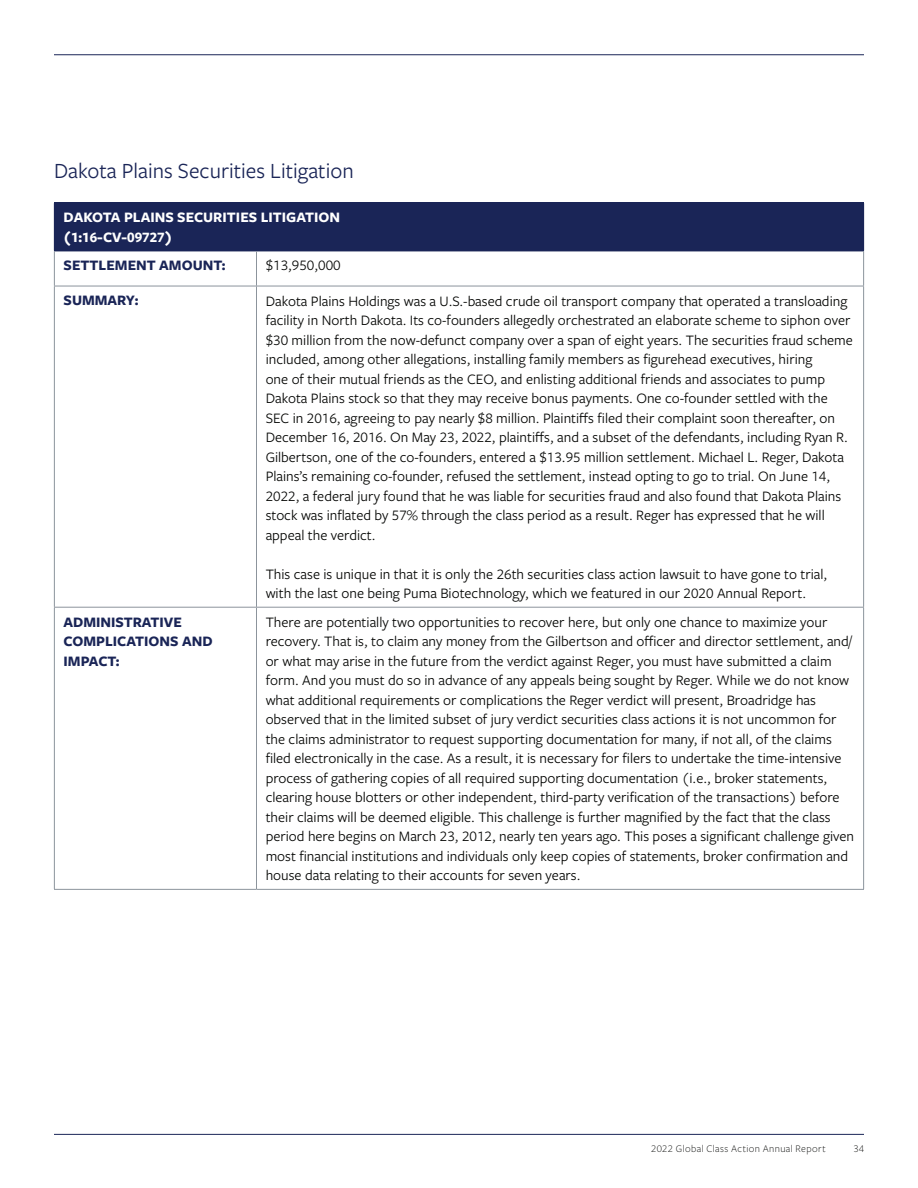
<style>
.page{position:relative;width:918px;height:1188px;background:#fff}
.page>*{position:absolute;margin:0;border:0;box-sizing:border-box;transform-origin:0 0}
.t1{font:22.5px "Freight Sans Pro";color:#1a2557}
.t2{font:15px/19.5px "Freight Sans Pro";color:#040503}
.t3{font:700 15px/19.5px "Freight Sans Pro";color:#1a2557}
.t4{font:700 15px/19.5px "Freight Sans Pro";color:#fff}
.t5{font:300 10.5px "Freight Sans Pro";letter-spacing:.04em;color:#040503}
</style>
<div class="page">
<hr style="left:54px;top:1134px;width:810px;height:1px;background:#1a2557">
<hr style="left:54px;top:54px;width:810px;height:1px;background:#1a2557">
<div style="left:54px;top:203px;width:810px;height:48px;background:#1a2557"></div>
<hr style="left:54px;top:202px;width:202px;height:1px;background:#1a2557">
<hr style="left:256px;top:202px;width:608px;height:1px;background:#1a2557">
<hr style="left:54px;top:251px;width:202px;height:1px;background:#1a2557">
<hr style="left:256px;top:251px;width:608px;height:1px;background:#1a2557">
<hr style="left:54px;top:251px;width:1px;height:35px;background:#8c949c">
<hr style="left:256px;top:251px;width:1px;height:35px;background:#8c949c">
<hr style="left:863px;top:251px;width:1px;height:35px;background:#8c949c">
<hr style="left:54px;top:286px;width:1px;height:321px;background:#8c949c">
<hr style="left:54px;top:608px;width:1px;height:281px;background:#8c949c">
<hr style="left:54px;top:286px;width:202px;height:1px;background:#8c949c">
<hr style="left:54px;top:607px;width:202px;height:1px;background:#8c949c">
<hr style="left:54px;top:889px;width:202px;height:1px;background:#8c949c">
<hr style="left:256px;top:286px;width:1px;height:321px;background:#8c949c">
<hr style="left:256px;top:608px;width:1px;height:281px;background:#8c949c">
<hr style="left:256px;top:286px;width:608px;height:1px;background:#8c949c">
<hr style="left:863px;top:286px;width:1px;height:321px;background:#8c949c">
<hr style="left:863px;top:608px;width:1px;height:281px;background:#8c949c">
<hr style="left:256px;top:607px;width:608px;height:1px;background:#8c949c">
<hr style="left:256px;top:889px;width:608px;height:1px;background:#8c949c">
<h1 class="t1" style="left:54px;top:156px;width:301px">Dakota Plains Securities Litigation</h1>
<p class="t4" style="left:64px;top:207px;width:278px">DAKOTA PLAINS SECURITIES LITIGATION (1:16-CV-09727)</p>
<p class="t3" style="left:64px;top:255px;width:164px">SETTLEMENT AMOUNT:</p>
<p class="t2" style="left:266px;top:255px;width:76px">$13,950,000</p>
<p class="t3" style="left:64px;top:290px;width:77px">SUMMARY:</p>
<p class="t2" style="left:266px;top:290px;width:589px">Dakota Plains Holdings was a U.S.-based crude oil transport company that operated a transloading facility in North Dakota. Its co-founders allegedly orchestrated an elaborate scheme to siphon over $30 million from the now-defunct company over a span of eight years. The securities fraud scheme included, among other allegations, installing family members as figurehead executives, hiring<br>one of their mutual friends as the CEO, and enlisting additional friends and associates to pump Dakota Plains stock so that they may receive bonus payments. One co-founder settled with the SEC in 2016, agreeing to pay nearly $8 million. Plaintiffs filed their complaint soon thereafter, on December 16, 2016. On May 23, 2022, plaintiffs, and a subset of the defendants, including Ryan R.<br>Gilbertson, one of the co-founders, entered a $13.95 million settlement. Michael L. Reger, Dakota Plains’s remaining co-founder, refused the settlement, instead opting to go to trial. On June 14, 2022, a federal jury found that he was liable for securities fraud and also found that Dakota Plains stock was inflated by 57% through the class period as a result. Reger has expressed that he will appeal the verdict.</p>
<p class="t2" style="left:266px;top:563px;width:563px">This case is unique in that it is only the 26th securities class action lawsuit to have gone to trial, with the last one being Puma Biotechnology, which we featured in our 2020 Annual Report.</p>
<p class="t3" style="left:64px;top:611px;width:151px">ADMINISTRATIVE<br>COMPLICATIONS AND<br>IMPACT:</p>
<p class="t2" style="left:266px;top:611px;width:590px">There are potentially two opportunities to recover here, but only one chance to maximize your recovery. That is, to claim any money from the Gilbertson and officer and director settlement, and/ or what may arise in the future from the verdict against Reger, you must have submitted a claim form. And you must do so in advance of any appeals being sought by Reger. While we do not know what additional requirements or complications the Reger verdict will present, Broadridge has observed that in the limited subset of jury verdict securities class actions it is not uncommon for the claims administrator to request supporting documentation for many, if not all, of the claims filed electronically in the case. As a result, it is necessary for filers to undertake the time-intensive process of gathering copies of all required supporting documentation (i.e., broker statements, clearing house blotters or other independent, third-party verification of the transactions) before their claims will be deemed eligible. This challenge is further magnified by the fact that the class period here begins on March 23, 2012, nearly ten years ago. This poses a significant challenge given most financial institutions and individuals only keep copies of statements, broker confirmation and house data relating to their accounts for seven years.</p>
<p class="t5" style="left:651px;top:1142px;width:176px">2022 Global Class Action Annual Report</p>
<p class="t5" style="left:854px;top:1142px;width:12px">34</p>
</div>
